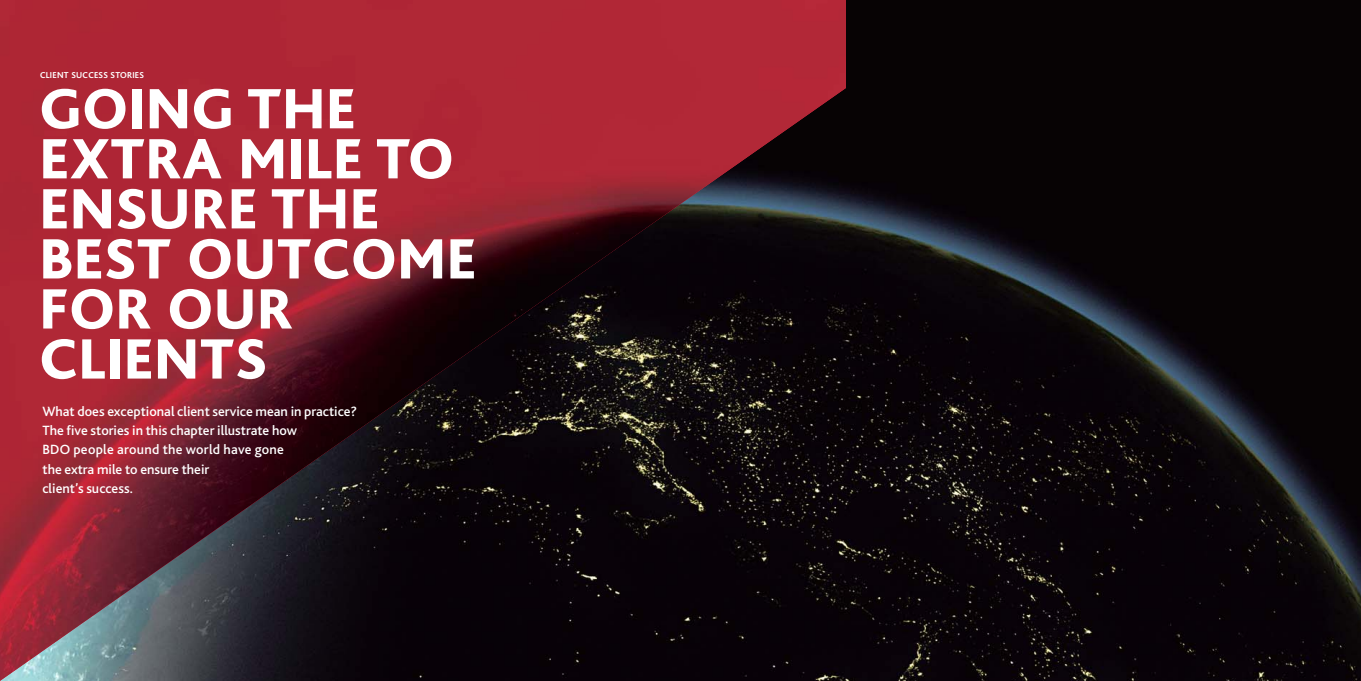
<style>
.page{position:relative;width:1361px;height:681px;background:#fff}
.page>*{position:absolute;margin:0;border:0;box-sizing:border-box;transform-origin:0 0}
.t1{font:800 59.4px/50px "Bliss";letter-spacing:.03em;color:#fff}
.t2{font:500 14px/19px "Bliss";color:#fff}
.t3{font:700 9px "Bliss";letter-spacing:.03em;color:#fff}
</style>
<div class="page">
<img style="left:846px;top:0;width:515px;height:680px">
<img style="left:0;top:0;width:846px;height:680px">
<p class="t3" style="left:40px;top:72px;width:105px">CLIENT SUCCESS STORIES</p>
<p class="t1" style="left:40px;top:89px;width:437px">GOING THE<br>EXTRA MILE TO<br>ENSURE THE<br>BEST OUTCOME<br>FOR OUR<br>CLIENTS</p>
<p class="t2" style="left:43px;top:403px;width:316px">What does exceptional client service mean in practice?<br>The five stories in this chapter illustrate how<br>BDO people around the world have gone<br>the extra mile to ensure their<br>client’s success.</p>
</div>
